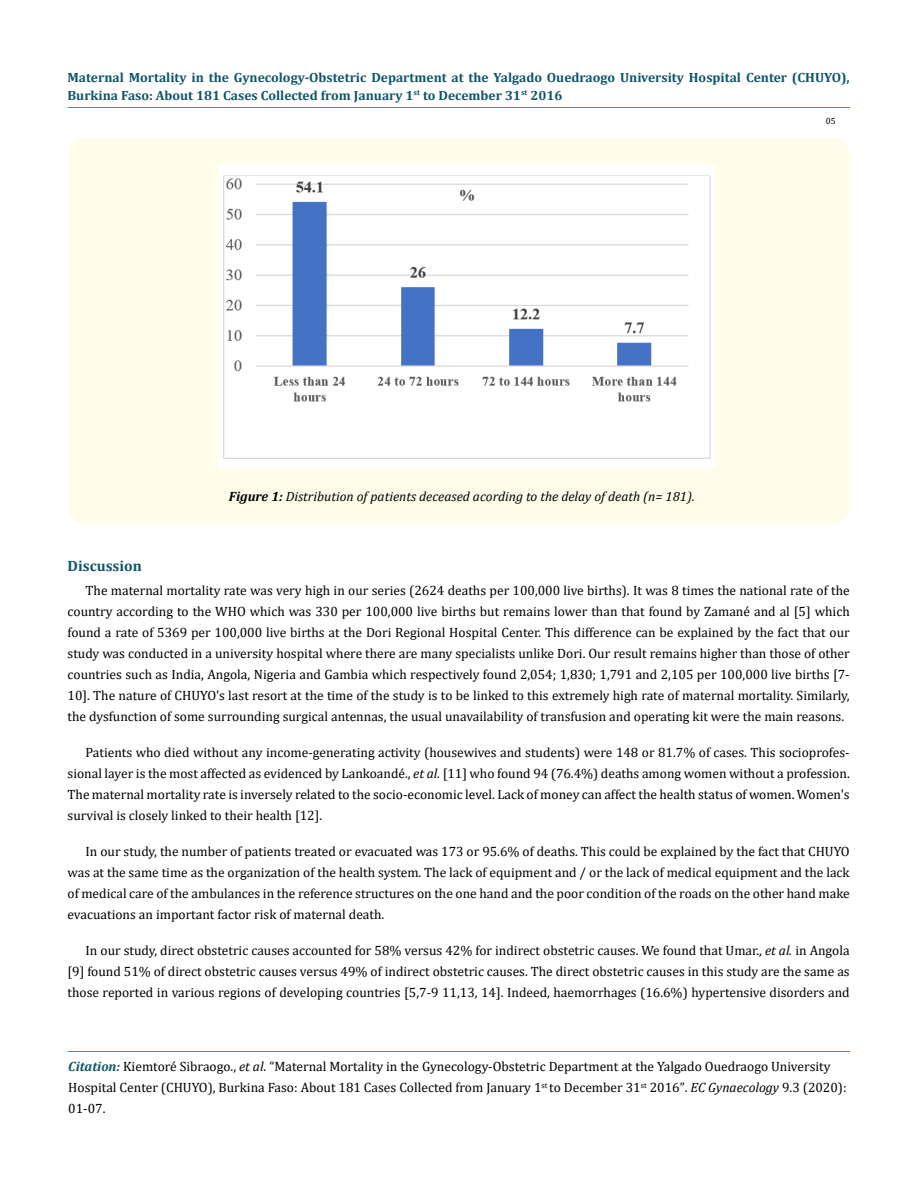
<style>
.page{position:relative;width:917px;height:1188px;background:#fff}
.page>*{position:absolute;margin:0;border:0;box-sizing:border-box;transform-origin:0 0}
.t1{font:700 15px "Cambria";color:#0e546a}
.t2{font:13.5px/21px "Cambria";color:#000;text-align:justify}
.t3{font:italic 13.5px "Cambria";color:#000}
.t4{font:700 13.35px/18px "Cambria";color:#0e546a}
.t5{font:9px "Cambria";color:#000}
.s1{font-weight:700}
.s2{font-style:italic}
.s3{font-weight:700;font-style:italic;color:#0e546a}
.s4{font-size:13.35px}
</style>
<div class="page">
<hr style="left:68px;top:108px;width:781px;height:1px;background:#e05d1a">
<hr style="left:68px;top:1052px;width:781px;height:1px;background:#e05d1a">
<div style="left:68px;top:138px;width:781px;height:386px;background:#fffde9;border-radius:18px"></div>
<img style="left:219px;top:165px;width:495px;height:304px">
<p class="t4" style="left:68px;top:68px;width:783px">Maternal Mortality in the Gynecology-Obstetric Department at the Yalgado Ouedraogo University Hospital Center (CHUYO),<br>Burkina Faso: About 181 Cases Collected from January 1<sup>st</sup> to December 31<sup>st</sup> 2016</p>
<p class="t5" style="left:825px;top:116px;width:11px">05</p>
<p class="t3" style="left:229px;top:487px;width:467px"><span class="s1">Figure 1:</span> Distribution of patients deceased acording to the delay of death (n= 181).</p>
<p class="t1" style="left:68px;top:555px;width:76px">Discussion</p>
<p class="t2" style="left:68px;top:580px;width:783px;text-indent:18px">The maternal mortality rate was very high in our series (2624 deaths per 100,000 live births). It was 8 times the national rate of the country according to the WHO which was 330 per 100,000 live births but remains lower than that found by Zamané and al [5] which found a rate of 5369 per 100,000 live births at the Dori Regional Hospital Center. This difference can be explained by the fact that our study was conducted in a university hospital where there are many specialists unlike Dori. Our result remains higher than those of other countries such as India, Angola, Nigeria and Gambia which respectively found 2,054; 1,830; 1,791 and 2,105 per 100,000 live births [7- 10]. The nature of CHUYO's last resort at the time of the study is to be linked to this extremely high rate of maternal mortality. Similarly, the dysfunction of some surrounding surgical antennas, the usual unavailability of transfusion and operating kit were the main reasons.</p>
<p class="t2" style="left:68px;top:742px;width:783px;text-indent:18px">Patients who died without any income-generating activity (housewives and students) were 148 or 81.7% of cases. This socioprofes&shy;sional layer is the most affected as evidenced by Lankoandé., <span class="s2">et al.</span> [11] who found 94 (76.4%) deaths among women without a profession.<br>The maternal mortality rate is inversely related to the socio-economic level. Lack of money can affect the health status of women. Women's survival is closely linked to their health [12].</p>
<p class="t2" style="left:68px;top:841px;width:783px;text-indent:18px">In our study, the number of patients treated or evacuated was 173 or 95.6% of deaths. This could be explained by the fact that CHUYO was at the same time as the organization of the health system. The lack of equipment and / or the lack of medical equipment and the lack of medical care of the ambulances in the reference structures on the one hand and the poor condition of the roads on the other hand make evacuations an important factor risk of maternal death.</p>
<p class="t2" style="left:68px;top:940px;width:783px;text-indent:18px">In our study, direct obstetric causes accounted for 58% versus 42% for indirect obstetric causes. We found that Umar., <span class="s2">et al.</span> in Angola [9] found 51% of direct obstetric causes versus 49% of indirect obstetric causes. The direct obstetric causes in this study are the same as those reported in various regions of developing countries [5,7-9 11,13, 14]. Indeed, haemorrhages (16.6%) hypertensive disorders and</p>
<p class="t2" style="left:68px;top:1056px;width:779px;text-align:left"><span class="s3">Citation:</span> Kiemtoré Sibraogo., <span class="s2">et al</span>. “Maternal Mortality in the Gynecology-Obstetric Department at the Yalgado Ouedraogo University<br>Hospital Center (CHUYO), Burkina Faso: About 181 Cases Collected from January 1<sup>st</sup> to December 31<sup>st</sup> 2016”<span class="s4">.</span> <span class="s2">EC Gynaecology</span> 9.3 (2020):<br>01-07.</p>
</div>
